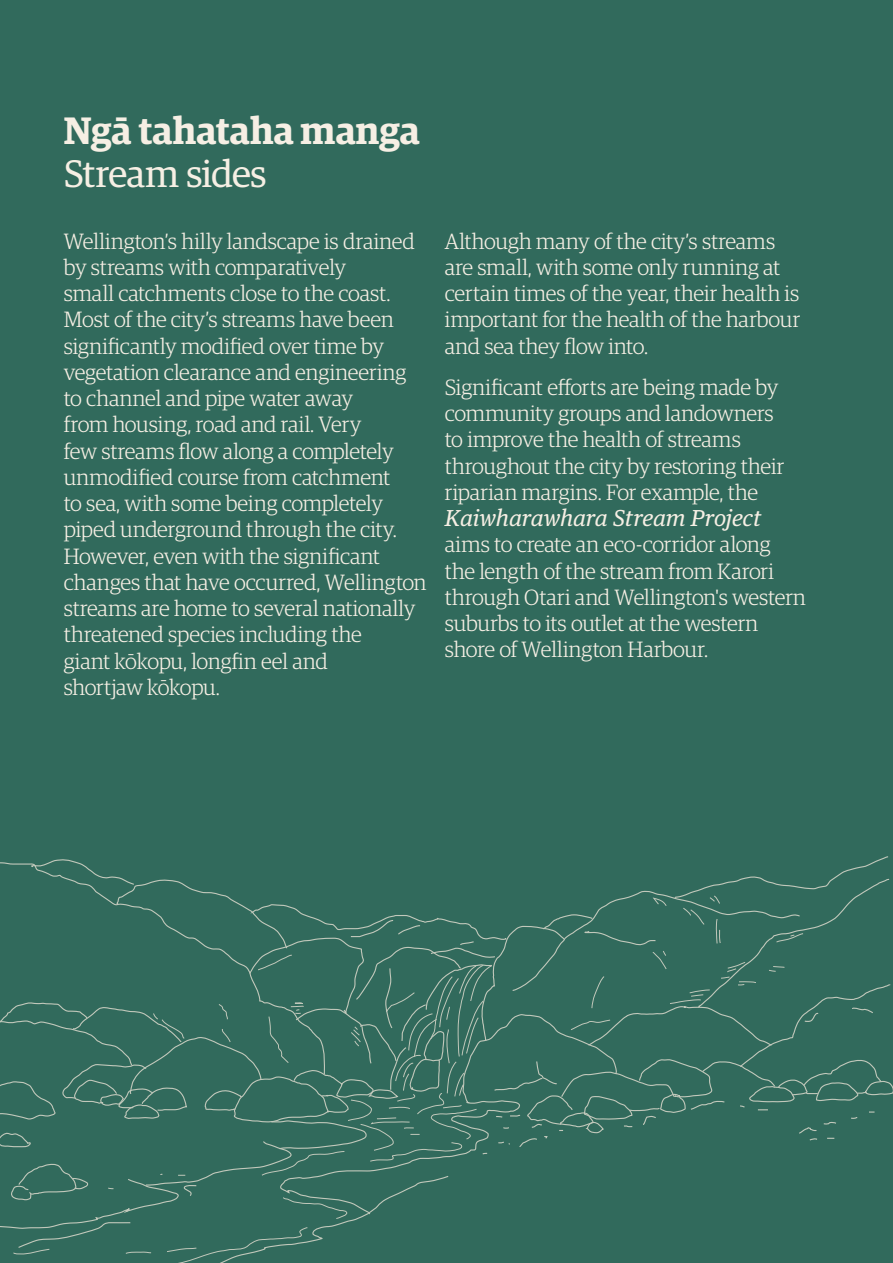
<style>
.page{position:relative;width:893px;height:1263px;background:#316a5c}
.page>*{position:absolute;margin:0;border:0;box-sizing:border-box;transform-origin:0 0}
.t1{font:600 38.25px "Guardian Egyp";color:#f6efe4}
.t2{font:38.25px "Guardian Egyp";letter-spacing:-.015em;color:#f6efe4}
.t3{font:300 22.2px/26.2px "Guardian Egyp";letter-spacing:-.005em;color:#f6efe4}
.t4{font:italic 22.2px "Guardian Text Egyp";letter-spacing:-.015em;color:#f6efe4}
</style>
<div class="page">
<hr style="left:892px;top:0;width:1px;height:1263px;background:#faf6f0">
<svg style="left:0;top:856px;width:892px;height:407px"></svg>
<h1 class="t1" style="left:64px;top:103px;width:358px">Ngā tahataha manga</h1>
<h1 class="t2" style="left:64px;top:147px;width:204px">Stream sides</h1>
<p class="t3" style="left:64px;top:227px;width:364px">Wellington’s hilly landscape is drained by streams with comparatively<br>small catchments close to the coast.<br>Most of the city’s streams have been significantly modified over time by vegetation clearance and engineering to channel and pipe water away<br>from housing, road and rail. Very<br>few streams flow along a completely unmodified course from catchment<br>to sea, with some being completely piped underground through the city.<br>However, even with the significant changes that have occurred, Wellington streams are home to several nationally threatened species including the<br>giant kōkopu, longfin eel and<br>shortjaw kōkopu.</p>
<p class="t3" style="left:445px;top:227px;width:357px">Although many of the city’s streams are small, with some only running at certain times of the year, their health is important for the health of the harbour and sea they flow into.</p>
<p class="t3" style="left:445px;top:373px;width:341px">Significant efforts are being made by community groups and landowners to improve the health of streams throughout the city by restoring their riparian margins. For example, the</p>
<p class="t4" style="left:445px;top:499px;width:318px">Kaiwharawhara Stream Project</p>
<p class="t3" style="left:445px;top:530px;width:363px">aims to create an eco-corridor along the length of the stream from Karori through Otari and Wellington's western suburbs to its outlet at the western shore of Wellington Harbour.</p>
</div>
